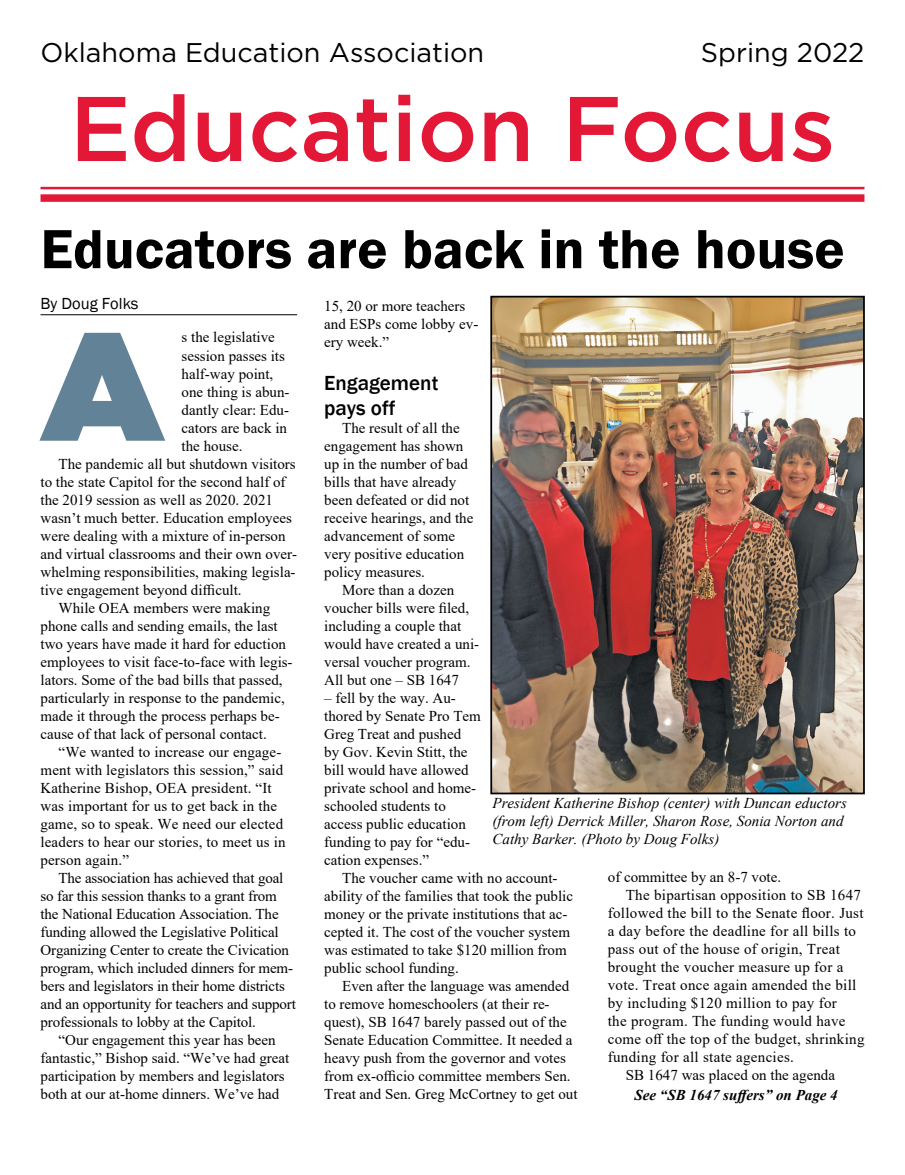
<style>
.page{position:relative;width:905px;height:1175px;background:#fff}
.page>*{position:absolute;margin:0;border:0;box-sizing:border-box;transform-origin:0 0}
.t1{font:900 153px "Gotham";color:#628298}
.t2{font:500 91.5px "Gotham";color:#e31837}
.t3{font:600 57px "Franklin Gothic";color:#000}
.t4{font:27px "Gotham";color:#000}
.t5{font:500 21px/25.2px "Franklin Gothic";color:#000}
.t6{font:16.5px "Franklin Gothic";color:#000}
.t7{font:15px/18px "Times New Roman";color:#000}
.t8{font:15px "Times New Roman";letter-spacing:.02em;color:#000}
.t9{font:italic 15px/18px "Times New Roman";color:#000}
.t10{font:italic 700 15px "Times New Roman";color:#000}
</style>
<div class="page">
<hr style="left:40px;top:187px;width:824px;height:2px;background:#e31837">
<div style="left:40px;top:194px;width:824px;height:8px;background:#e31837"></div>
<hr style="left:40px;top:314px;width:257px;height:1px;background:#000">
<img style="left:493px;top:299px;width:368px;height:492px">
<div style="left:490px;top:296px;width:374px;height:498px;border:2px solid #000"></div>
<h3 class="t4" style="left:40px;top:35px;width:445px">Oklahoma Education Association</h3>
<h3 class="t4" style="left:701px;top:35px;width:165px">Spring 2022</h3>
<h2 class="t2" style="left:70px;top:69px;width:767px">Education Focus</h2>
<h3 class="t3" style="left:40px;top:214px;width:805px">Educators are back in the house</h3>
<p class="t6" style="left:40px;top:293px;width:100px">By Doug Folks</p>
<p class="t7" style="left:182px;top:328px;width:95px">s the legislative</p>
<p class="t7" style="left:182px;top:346px;width:105px">session passes its</p>
<p class="t7" style="left:182px;top:364px;width:93px">half-way point,</p>
<p class="t7" style="left:182px;top:382px;width:109px">one thing is abun-</p>
<p class="t7" style="left:182px;top:400px;width:109px">dantly clear: Edu-</p>
<p class="t7" style="left:182px;top:418px;width:107px">cators are back in</p>
<p class="t7" style="left:182px;top:436px;width:62px">the house.</p>
<p class="t7" style="left:58px;top:454px;width:239px">The pandemic all but shutdown visitors</p>
<p class="t7" style="left:40px;top:472px;width:246px">to the state Capitol for the second half of</p>
<p class="t7" style="left:40px;top:490px;width:234px">the 2019 session as well as 2020. 2021</p>
<p class="t7" style="left:40px;top:508px;width:253px">wasn’t much better. Education employees</p>
<p class="t7" style="left:40px;top:526px;width:246px">were dealing with a mixture of in-person</p>
<p class="t7" style="left:40px;top:544px;width:258px">and virtual classrooms and their own over-</p>
<p class="t7" style="left:40px;top:562px;width:256px">whelming responsibilities, making legisla-</p>
<p class="t7" style="left:40px;top:580px;width:203px">tive engagement beyond difficult.</p>
<p class="t7" style="left:58px;top:598px;width:213px">While OEA members were making</p>
<p class="t7" style="left:40px;top:616px;width:239px">phone calls and sending emails, the last</p>
<p class="t7" style="left:40px;top:634px;width:247px">two years have made it hard for eduction</p>
<p class="t7" style="left:40px;top:652px;width:253px">employees to visit face-to-face with legis-</p>
<p class="t7" style="left:40px;top:670px;width:244px">lators. Some of the bad bills that passed,</p>
<p class="t7" style="left:40px;top:688px;width:246px">particularly in response to the pandemic,</p>
<p class="t7" style="left:40px;top:706px;width:241px">made it through the process perhaps be-</p>
<p class="t7" style="left:40px;top:724px;width:228px">cause of that lack of personal contact.</p>
<p class="t7" style="left:58px;top:742px;width:224px">“We wanted to increase our engage-</p>
<p class="t7" style="left:40px;top:760px;width:244px">ment with legislators this session,” said</p>
<p class="t7" style="left:40px;top:778px;width:233px">Katherine Bishop, OEA president. “It</p>
<p class="t7" style="left:40px;top:796px;width:238px">was important for us to get back in the</p>
<p class="t7" style="left:40px;top:814px;width:244px">game, so to speak. We need our elected</p>
<p class="t7" style="left:40px;top:832px;width:246px">leaders to hear our stories, to meet us in</p>
<p class="t7" style="left:40px;top:850px;width:90px">person again.”</p>
<p class="t7" style="left:58px;top:868px;width:226px">The association has achieved that goal</p>
<p class="t7" style="left:40px;top:886px;width:238px">so far this session thanks to a grant from</p>
<p class="t7" style="left:40px;top:904px;width:240px">the National Education Association. The</p>
<p class="t7" style="left:40px;top:922px;width:240px">funding allowed the Legislative Political</p>
<p class="t7" style="left:40px;top:940px;width:250px">Organizing Center to create the Civication</p>
<p class="t7" style="left:40px;top:958px;width:254px">program, which included dinners for mem-</p>
<p class="t7" style="left:40px;top:976px;width:246px">bers and legislators in their home districts</p>
<p class="t7" style="left:40px;top:994px;width:257px">and an opportunity for teachers and support</p>
<p class="t7" style="left:40px;top:1012px;width:217px">professionals to lobby at the Capitol.</p>
<p class="t7" style="left:58px;top:1030px;width:219px">“Our engagement this year has been</p>
<p class="t7" style="left:40px;top:1048px;width:250px">fantastic,” Bishop said. “We’ve had great</p>
<p class="t7" style="left:40px;top:1066px;width:246px">participation by members and legislators</p>
<p class="t7" style="left:40px;top:1084px;width:240px">both at our at-home dinners. We’ve had</p>
<h1 class="t1" style="left:41px;top:277px;width:124px">A</h1>
<p class="t7" style="left:324px;top:296px;width:156px">15, 20 or more teachers and ESPs come lobby ev&shy;ery week.”</p>
<h3 class="t5" style="left:324px;top:370px;width:116px">Engagement pays off</h3>
<p class="t7" style="left:324px;top:418px;width:151px;text-indent:18px">The result of all the engagement has shown up in the number of bad bills that have already been defeated or did not receive hearings, and the advancement of some very positive education policy measures.</p>
<p class="t7" style="left:324px;top:580px;width:156px;text-indent:18px">More than a dozen voucher bills were filed, including a couple that would have created a uni&shy;versal voucher program.<br>All but one – SB 1647</p>
<p class="t7" style="left:324px;top:688px;width:158px">– fell by the way. Au&shy;thored by Senate Pro Tem<br>Greg Treat and pushed<br>by Gov. Kevin Stitt, the bill would have allowed private school and home&shy;schooled students to access public education funding to pay for “edu&shy;cation expenses.”</p>
<p class="t7" style="left:324px;top:868px;width:250px;text-indent:18px">The voucher came with no account&shy;ability of the families that took the public money or the private institutions that ac&shy;cepted it. The cost of the voucher system was estimated to take $120 million from public school funding.</p>
<p class="t7" style="left:324px;top:976px;width:255px;text-indent:18px">Even after the language was amended to remove homeschoolers (at their re&shy;quest), SB 1647 barely passed out of the Senate Education Committee. It needed a heavy push from the governor and votes from ex-officio committee members Sen.<br>Treat and Sen. Greg McCortney to get out</p>
<p class="t9" style="left:492px;top:793px;width:356px">President Katherine Bishop (center) with Duncan eductors (from left) Derrick Miller, Sharon Rose, Sonia Norton and<br>Cathy Barker. (Photo by Doug Folks)</p>
<p class="t7" style="left:608px;top:867px;width:175px">of committee by an 8-7 vote.</p>
<p class="t8" style="left:626px;top:884px;width:237px">The bipartisan opposition to SB 1647</p>
<p class="t8" style="left:608px;top:902px;width:257px">followed the bill to the Senate floor. Just</p>
<p class="t8" style="left:608px;top:920px;width:250px">a day before the deadline for all bills to</p>
<p class="t8" style="left:608px;top:938px;width:233px">pass out of the house of origin, Treat</p>
<p class="t8" style="left:608px;top:956px;width:237px">brought the voucher measure up for a</p>
<p class="t8" style="left:608px;top:974px;width:250px">vote. Treat once again amended the bill</p>
<p class="t8" style="left:608px;top:992px;width:230px">by including $120 million to pay for</p>
<p class="t8" style="left:608px;top:1010px;width:239px">the program. The funding would have</p>
<p class="t8" style="left:608px;top:1028px;width:258px">come off the top of the budget, shrinking</p>
<p class="t8" style="left:608px;top:1046px;width:188px">funding for all state agencies.</p>
<p class="t7" style="left:626px;top:1065px;width:211px">SB 1647 was placed on the agenda</p>
<p class="t10" style="left:634px;top:1084px;width:205px">See “SB 1647 suffers” on Page 4</p>
</div>
